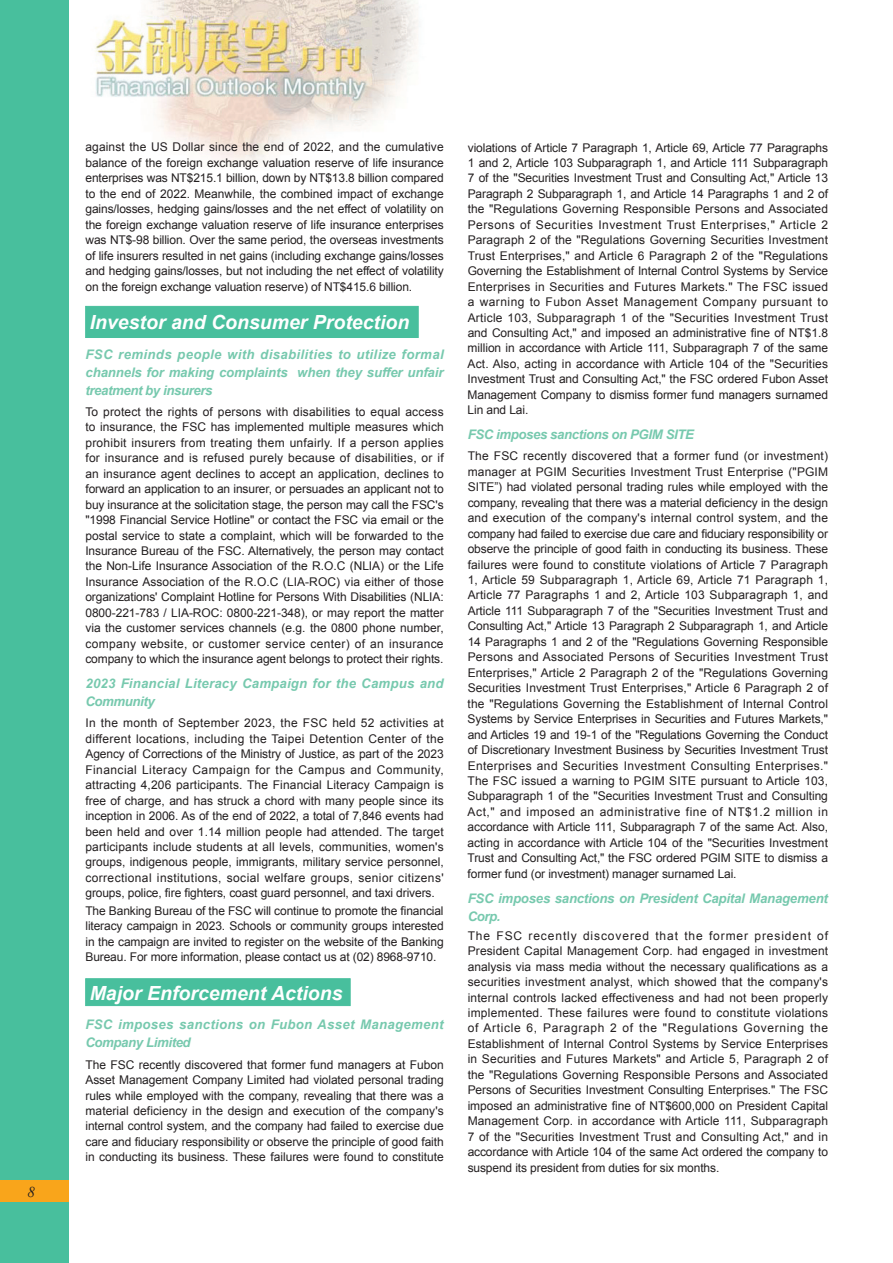
<style>
.page{position:relative;width:893px;height:1263px;background:#fff}
.page>*{position:absolute;margin:0;border:0;box-sizing:border-box;transform-origin:0 0}
.t1{font:italic 700 19.5px "Arial";color:#fff}
.t2{font:italic 15px "Times New Roman";color:#231f20}
.t3{font:italic 700 13.2px/18px "Arial";letter-spacing:-.015em;color:#77c9ae;text-align:justify}
.t4{font:italic 700 13.2px/18px "Arial";letter-spacing:.025em;color:#77c9ae}
.t5{font:italic 700 13.2px/18px "Arial";letter-spacing:.015em;color:#77c9ae}
.t6{font:12px/15.5px "Arial";letter-spacing:-.01em;color:#231f20;text-align:justify}
</style>
<div class="page">
<img style="left:95px;top:0;width:323px;height:166px">
<div style="left:0;top:0;width:68px;height:1263px;background:#48bf9d"></div>
<div style="left:0;top:1180px;width:68px;height:21px;background:#f9a51b"></div>
<div style="left:85px;top:306px;width:333px;height:32px;background:#48bf9d"></div>
<div style="left:85px;top:978px;width:265px;height:28px;background:#48bf9d;border:1px solid #48bf9d"></div>
<p class="t2" style="left:28px;top:1181px;width:9px">8</p>
<p class="t6" style="left:85px;top:140px;width:360px">against the US Dollar since the end of 2022, and the cumulative balance of the foreign exchange valuation reserve of life insurance enterprises was NT$215.1 billion, down by NT$13.8 billion compared to the end of 2022. Meanwhile, the combined impact of exchange gains/losses, hedging gains/losses and the net effect of volatility on the foreign exchange valuation reserve of life insurance enterprises was NT$-98 billion. Over the same period, the overseas investments of life insurers resulted in net gains (including exchange gains/losses and hedging gains/losses, but not including the net effect of volatility on the foreign exchange valuation reserve) of NT$415.6 billion.</p>
<h1 class="t1" style="left:90px;top:310px;width:321px">Investor and Consumer Protection</h1>
<p class="t3" style="left:85px;top:346px;width:360px">FSC reminds people with disabilities to utilize formal channels for making complaints when they suffer unfair treatment by insurers</p>
<p class="t6" style="left:85px;top:404px;width:360px">To protect the rights of persons with disabilities to equal access to insurance, the FSC has implemented multiple measures which prohibit insurers from treating them unfairly. If a person applies for insurance and is refused purely because of disabilities, or if an insurance agent declines to accept an application, declines to forward an application to an insurer, or persuades an applicant not to buy insurance at the solicitation stage, the person may call the FSC's "1998 Financial Service Hotline" or contact the FSC via email or the postal service to state a complaint, which will be forwarded to the Insurance Bureau of the FSC. Alternatively, the person may contact the Non-Life Insurance Association of the R.O.C (NLIA) or the Life Insurance Association of the R.O.C (LIA-ROC) via either of those organizations' Complaint Hotline for Persons With Disabilities (NLIA:<br>0800-221-783 / LIA-ROC: 0800-221-348), or may report the matter via the customer services channels (e.g. the 0800 phone number, company website, or customer service center) of an insurance company to which the insurance agent belongs to protect their rights.</p>
<p class="t5" style="left:85px;top:675px;width:360px">2023 Financial Literacy Campaign for the Campus and<br>Community</p>
<p class="t6" style="left:85px;top:715px;width:360px">In the month of September 2023, the FSC held 52 activities at different locations, including the Taipei Detention Center of the Agency of Corrections of the Ministry of Justice, as part of the 2023<br>Financial Literacy Campaign for the Campus and Community, attracting 4,206 participants. The Financial Literacy Campaign is free of charge, and has struck a chord with many people since its inception in 2006. As of the end of 2022, a total of 7,846 events had been held and over 1.14 million people had attended. The target participants include students at all levels, communities, women's groups, indigenous people, immigrants, military service personnel, correctional institutions, social welfare groups, senior citizens' groups, police, fire fighters, coast guard personnel, and taxi drivers.</p>
<p class="t6" style="left:85px;top:903px;width:360px">The Banking Bureau of the FSC will continue to promote the financial literacy campaign in 2023. Schools or community groups interested in the campaign are invited to register on the website of the Banking Bureau. For more information, please contact us at (02) 8968-9710.</p>
<h1 class="t1" style="left:90px;top:981px;width:254px">Major Enforcement Actions</h1>
<p class="t4" style="left:85px;top:1016px;width:360px">FSC imposes sanctions on Fubon Asset Management<br>Company Limited</p>
<p class="t6" style="left:85px;top:1057px;width:360px">The FSC recently discovered that former fund managers at Fubon Asset Management Company Limited had violated personal trading rules while employed with the company, revealing that there was a material deficiency in the design and execution of the company's internal control system, and the company had failed to exercise due care and fiduciary responsibility or observe the principle of good faith in conducting its business. These failures were found to constitute</p>
<p class="t6" style="left:468px;top:140px;width:362px">violations of Article 7 Paragraph 1, Article 69, Article 77 Paragraphs 1 and 2, Article 103 Subparagraph 1, and Article 111 Subparagraph 7 of the "Securities Investment Trust and Consulting Act," Article 13<br>Paragraph 2 Subparagraph 1, and Article 14 Paragraphs 1 and 2 of the "Regulations Governing Responsible Persons and Associated Persons of Securities Investment Trust Enterprises," Article 2<br>Paragraph 2 of the "Regulations Governing Securities Investment Trust Enterprises," and Article 6 Paragraph 2 of the "Regulations Governing the Establishment of Internal Control Systems by Service Enterprises in Securities and Futures Markets." The FSC issued a warning to Fubon Asset Management Company pursuant to Article 103, Subparagraph 1 of the "Securities Investment Trust and Consulting Act," and imposed an administrative fine of NT$1.8 million in accordance with Article 111, Subparagraph 7 of the same Act. Also, acting in accordance with Article 104 of the "Securities Investment Trust and Consulting Act," the FSC ordered Fubon Asset Management Company to dismiss former fund managers surnamed Lin and Lai.</p>
<p class="t3" style="left:468px;top:426px;width:228px">FSC imposes sanctions on PGIM SITE</p>
<p class="t6" style="left:468px;top:449px;width:362px">The FSC recently discovered that a former fund (or investment) manager at PGIM Securities Investment Trust Enterprise ("PGIM SITE”) had violated personal trading rules while employed with the company, revealing that there was a material deficiency in the design and execution of the company's internal control system, and the company had failed to exercise due care and fiduciary responsibility or observe the principle of good faith in conducting its business. These failures were found to constitute violations of Article 7 Paragraph 1, Article 59 Subparagraph 1, Article 69, Article 71 Paragraph 1, Article 77 Paragraphs 1 and 2, Article 103 Subparagraph 1, and Article 111 Subparagraph 7 of the "Securities Investment Trust and Consulting Act," Article 13 Paragraph 2 Subparagraph 1, and Article 14 Paragraphs 1 and 2 of the "Regulations Governing Responsible Persons and Associated Persons of Securities Investment Trust Enterprises," Article 2 Paragraph 2 of the "Regulations Governing Securities Investment Trust Enterprises," Article 6 Paragraph 2 of the "Regulations Governing the Establishment of Internal Control Systems by Service Enterprises in Securities and Futures Markets," and Articles 19 and 19-1 of the "Regulations Governing the Conduct of Discretionary Investment Business by Securities Investment Trust Enterprises and Securities Investment Consulting Enterprises." The FSC issued a warning to PGIM SITE pursuant to Article 103, Subparagraph 1 of the "Securities Investment Trust and Consulting Act," and imposed an administrative fine of NT$1.2 million in accordance with Article 111, Subparagraph 7 of the same Act. Also, acting in accordance with Article 104 of the "Securities Investment Trust and Consulting Act," the FSC ordered PGIM SITE to dismiss a former fund (or investment) manager surnamed Lai.</p>
<p class="t3" style="left:468px;top:889px;width:362px">FSC imposes sanctions on President Capital Management<br>Corp.</p>
<p class="t6" style="left:468px;top:928px;width:362px">The FSC recently discovered that the former president of President Capital Management Corp. had engaged in investment analysis via mass media without the necessary qualifications as a securities investment analyst, which showed that the company's internal controls lacked effectiveness and had not been properly implemented. These failures were found to constitute violations of Article 6, Paragraph 2 of the "Regulations Governing the Establishment of Internal Control Systems by Service Enterprises in Securities and Futures Markets" and Article 5, Paragraph 2 of the "Regulations Governing Responsible Persons and Associated Persons of Securities Investment Consulting Enterprises." The FSC imposed an administrative fine of NT$600,000 on President Capital Management Corp. in accordance with Article 111, Subparagraph 7 of the "Securities Investment Trust and Consulting Act," and in accordance with Article 104 of the same Act ordered the company to suspend its president from duties for six months.</p>
</div>
